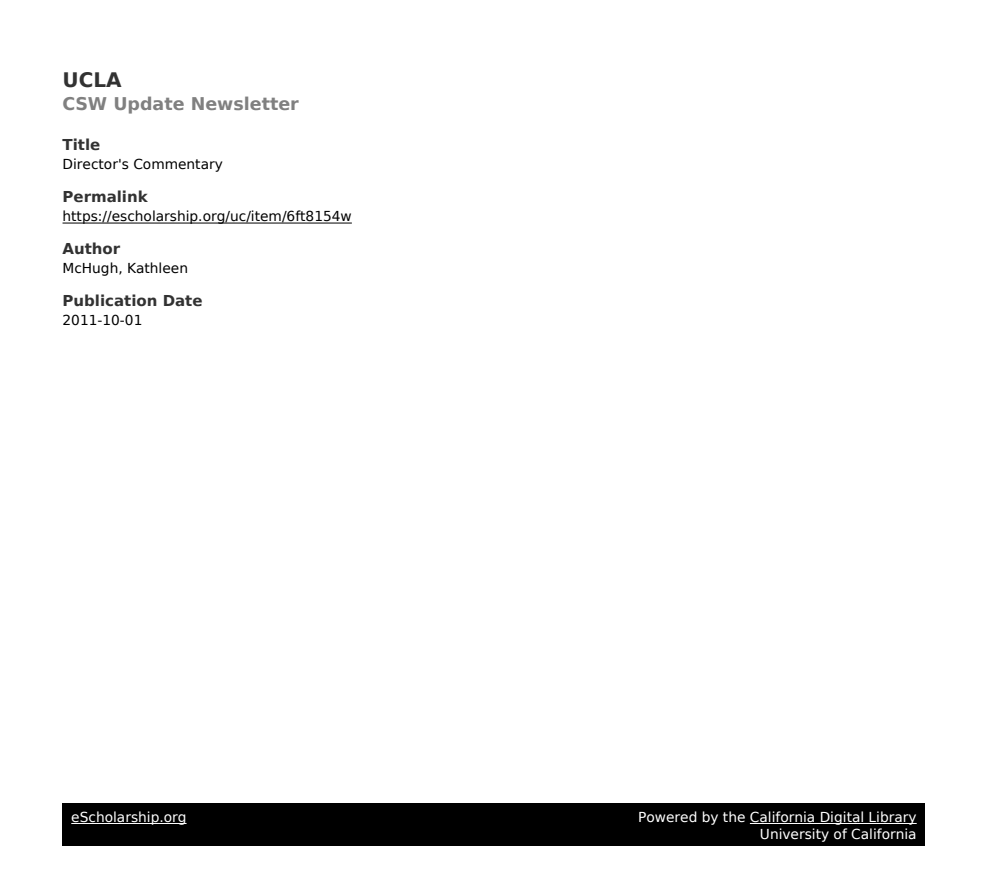
<style>
.page{position:relative;width:988px;height:875px;background:#fff}
.page>*{position:absolute;margin:0;border:0;box-sizing:border-box;transform-origin:0 0}
.t1{font:700 20px "DejaVu Sans";color:#323232}
.t2{font:700 17.5px "DejaVu Sans";color:#808080}
.t3{font:700 15px "DejaVu Sans";color:#323232}
.t4{font:13.75px "DejaVu Sans";color:#000}
.t5{font:13.75px/17.5px "DejaVu Sans";color:#fff;text-align:right}
</style>
<div class="page">
<hr style="left:62px;top:223px;width:290px;height:1px;background:#000">
<div style="left:62px;top:804px;width:863px;height:42px;background:#000"></div>
<hr style="left:71px;top:823px;width:115px;height:1px;background:#fff">
<hr style="left:750px;top:823px;width:166px;height:1px;background:#fff">
<h1 class="t1" style="left:62px;top:72px;width:61px">UCLA</h1>
<p class="t2" style="left:62px;top:97px;width:238px">CSW Update Newsletter</p>
<p class="t3" style="left:62px;top:139px;width:39px">Title</p>
<p class="t4" style="left:62px;top:159px;width:162px">Director's Commentary</p>
<p class="t3" style="left:62px;top:191px;width:87px">Permalink</p>
<p class="t4" style="left:62px;top:211px;width:291px">https://escholarship.org/uc/item/6ft8154w</p>
<p class="t3" style="left:62px;top:243px;width:59px">Author</p>
<p class="t4" style="left:62px;top:263px;width:127px">McHugh, Kathleen</p>
<p class="t3" style="left:62px;top:295px;width:142px">Publication Date</p>
<p class="t4" style="left:62px;top:315px;width:81px">2011-10-01</p>
<p class="t5" style="left:71px;top:809px;width:117px">eScholarship.org</p>
<p class="t5" style="left:638px;top:809px;width:280px">Powered by the California Digital Library<br>University of California</p>
</div>
